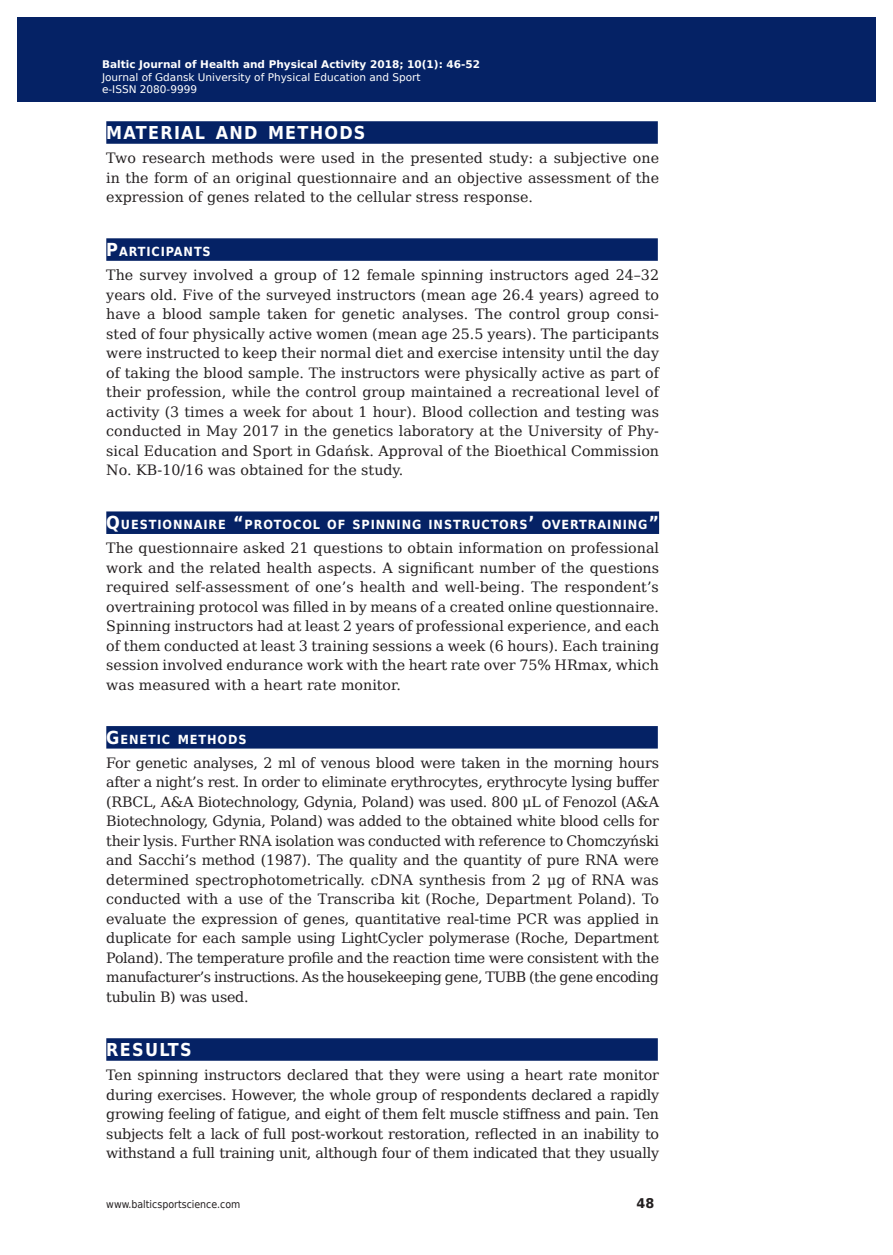
<style>
.page{position:relative;width:893px;height:1255px;background:#fff}
.page>*{position:absolute;margin:0;border:0;box-sizing:border-box;transform-origin:0 0}
.t1{font:700 17.85px "DejaVu Sans Condensed";letter-spacing:.07em;color:#fff}
.t2{font:14.25px/19.5px "DejaVu Serif";color:#231f20;text-align:justify}
.t3{font:700 13.35px "DejaVu Sans";color:#231f20;scale:.96 1}
.t4{font:700 12.6px "DejaVu Sans Condensed";letter-spacing:.07em;color:#fff}
.t5{font:10.5px/12.6px "DejaVu Sans";color:#fff}
.t6{font:700 10.5px "DejaVu Sans";color:#fff}
.t7{font:10.5px "DejaVu Sans Condensed";color:#231f20}
.s1{font-size:18px}
</style>
<div class="page">
<div style="left:17px;top:17px;width:855px;height:85px;background:#052265"></div>
<div style="left:106px;top:121px;width:552px;height:23px;background:#052265"></div>
<div style="left:106px;top:238px;width:552px;height:23px;background:#052265"></div>
<div style="left:106px;top:511px;width:553px;height:23px;background:#052265"></div>
<div style="left:106px;top:726px;width:552px;height:22px;background:#052265"></div>
<div style="left:106px;top:1038px;width:552px;height:22px;background:#052265"></div>
<p class="t6" style="left:108px;top:55px;width:358px">Baltic Journal of Health and Physical Activity 2014; 1(1): 1-4</p>
<p class="t5" style="left:108px;top:70px;width:320px">Journal of Gdansk University of Physical Education and Sport e-I SN 2080-</p>
<p class="t6" style="left:102px;top:56px;width:380px">Baltic Journal of Health and Physical Activity 2018; 10(1): 46-52</p>
<p class="t5" style="left:102px;top:70px;width:320px">Journal of Gdansk University of Physical Education and Sport</p>
<p class="t5" style="left:102px;top:83px;width:102px">e-ISSN 2080-99999</p>
<p class="t1" style="left:106px;top:118px;width:261px">MATERIAL AND METHODS</p>
<p class="t2" style="left:106px;top:148px;width:554px">Two research methods were used in the presented study: a subjective one in the form of an original questionnaire and an objective assessment of the expression of genes related to the cellular stress response.</p>
<p class="t4" style="left:106px;top:241px;width:106px"><span class="s1">P</span>ARTICIPANTS</p>
<p class="t2" style="left:106px;top:265px;width:554px">The survey involved a group of 12 female spinning instructors aged 24–32 years old. Five of the surveyed instructors (mean age 26.4 years) agreed to have a blood sample taken for genetic analyses. The control group consi&shy;sted of four physically active women (mean age 25.5 years). The participants were instructed to keep their normal diet and exercise intensity until the day of taking the blood sample. The instructors were physically active as part of their profession, while the control group maintained a recreational level of activity (3 times a week for about 1 hour). Blood collection and testing was conducted in May 2017 in the genetics laboratory at the University of Phy&shy;sical Education and Sport in Gdańsk. Approval of the Bioethical Commission No. KB-10/16 was obtained for the study.</p>
<p class="t4" style="left:106px;top:514px;width:554px"><span class="s1">Q</span>UESTIONNAIRE <span class="s1">“</span>PROTOCOL OF SPINNING INSTRUCTORS<span class="s1">’</span> OVERTRAINING<span class="s1">”</span></p>
<p class="t2" style="left:106px;top:538px;width:554px">The questionnaire asked 21 questions to obtain information on professional work and the related health aspects. A significant number of the questions required self-assessment of one’s health and well-being. The respondent’s overtraining protocol was filled in by means of a created online questionnaire.<br>Spinning instructors had at least 2 years of professional experience, and each of them conducted at least 3 training sessions a week (6 hours). Each training session involved endurance work with the heart rate over 75% HRmax, which was measured with a heart rate monitor.</p>
<p class="t4" style="left:106px;top:729px;width:142px"><span class="s1">G</span> ENETIC METHODS</p>
<p class="t2" style="left:106px;top:752px;width:554px">For genetic analyses, 2 ml of venous blood were taken in the morning hours after a night’s rest. In order to eliminate erythrocytes, erythrocyte lysing buffer (RBCL, A&amp;A Biotechnology, Gdynia, Poland) was used. 800 μL of Fenozol (A&amp;A Biotechnology, Gdynia, Poland) was added to the obtained white blood cells for their lysis. Further RNA isolation was conducted with reference to Chomczyński and Sacchi’s method (1987). The quality and the quantity of pure RNA were determined spectrophotometrically. cDNA synthesis from 2 μg of RNA was conducted with a use of the Transcriba kit (Roche, Department Poland). To evaluate the expression of genes, quantitative real-time PCR was applied in duplicate for each sample using LightCycler polymerase (Roche, Department Poland). The temperature profile and the reaction time were consistent with the manufacturer’s instructions. As the housekeeping gene, TUBB (the gene encoding tubulin B) was used.</p>
<p class="t1" style="left:106px;top:1035px;width:87px">RESULTS</p>
<p class="t2" style="left:106px;top:1064px;width:554px">Ten spinning instructors declared that they were using a heart rate monitor during exercises. However, the whole group of respondents declared a rapidly growing feeling of fatigue, and eight of them felt muscle stiffness and pain. Ten subjects felt a lack of full post-workout restoration, reflected in an inability to withstand a full training unit, although four of them indicated that they usually</p>
<p class="t7" style="left:106px;top:1195px;width:136px">www.balticsportscience.com</p>
<p class="t3" style="left:636px;top:1192px;width:20px">48</p>
</div>
